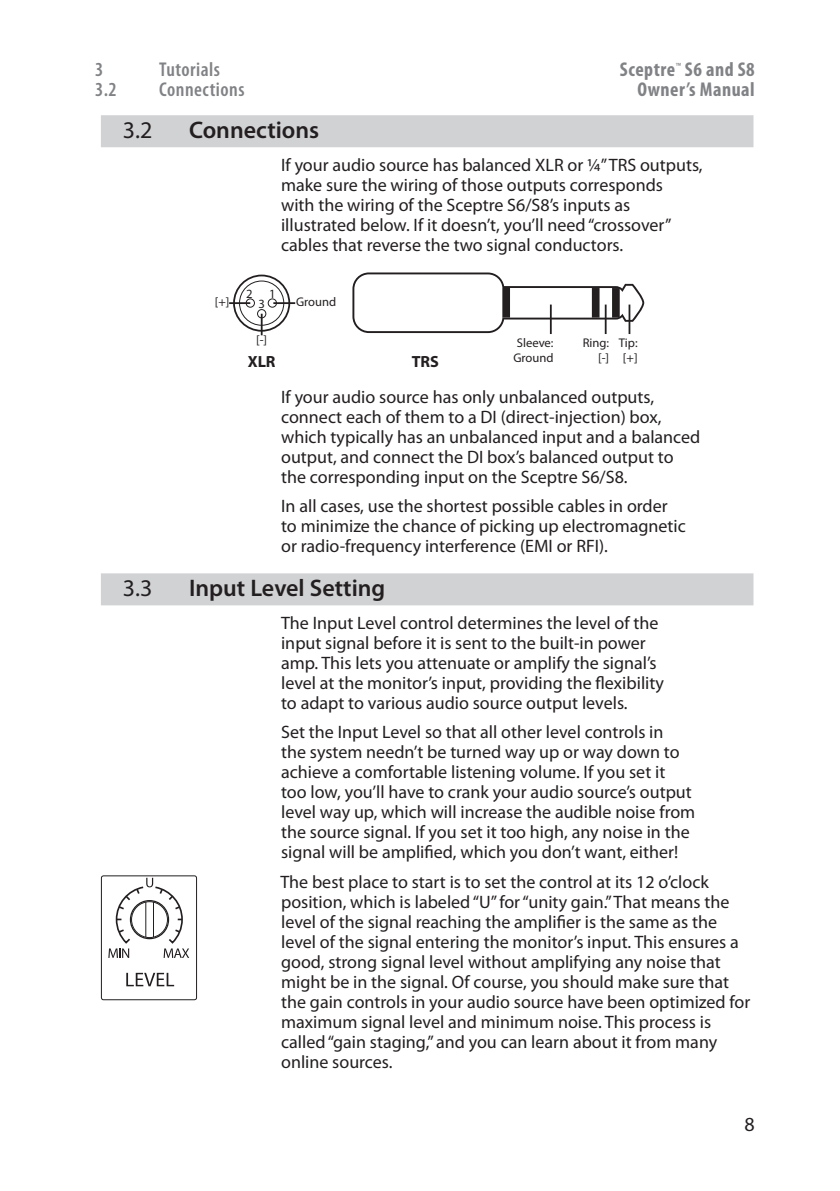
<style>
.page{position:relative;width:840px;height:1191px;background:#fff}
.page>*{position:absolute;margin:0;border:0;box-sizing:border-box;transform-origin:0 0}
._0_N_Section_Head{font:600 24px "Myriad Pro";color:#231f20}
._0_N_Section_Head-2{font:24px "Myriad Pro";color:#231f20}
.t1{font:700 condensed 20px/20px "Myriad Pro";letter-spacing:.025em;color:#808285;text-align:right}
.t2{font:600 condensed 20px "Myriad Pro";letter-spacing:.025em;color:#808285}
.t3{font:20px "Myriad Pro";color:#231f20}
.Body{font:18px/20px "Myriad Pro";color:#231f20}
.t4{font:700 16.2px "Myriad Pro";color:#231f20}
.t5{font:12.6px/14.4px "Myriad Pro";color:#231f20}
</style>
<div class="page">
<div style="left:101px;top:115px;width:652px;height:32px;background:#d1d2d4"></div>
<div style="left:101px;top:573px;width:652px;height:32px;background:#d1d2d4"></div>
<svg style="left:352px;top:272px;width:292px;height:61px"></svg>
<svg style="left:611px;top:288px;width:8px;height:30px"></svg>
<div style="left:502px;top:288px;width:7px;height:29px;background:#231f20"></div>
<div style="left:591px;top:288px;width:8px;height:30px;background:#231f20"></div>
<hr style="left:628px;top:304px;width:2px;height:30px;background:#231f20">
<hr style="left:604px;top:304px;width:2px;height:30px;background:#231f20">
<hr style="left:549px;top:304px;width:2px;height:30px;background:#231f20">
<hr style="left:273px;top:302px;width:22px;height:2px;background:#231f20">
<hr style="left:229px;top:302px;width:21px;height:2px;background:#231f20">
<svg style="left:261px;top:314px;width:1px;height:21px"></svg>
<div style="left:239px;top:280px;width:45px;height:46px;border:1px solid #231f20;border-radius:50%"></div>
<div style="left:233px;top:275px;width:57px;height:57px;border:2px solid #231f20;border-radius:50%"></div>
<div style="left:257px;top:309px;width:9px;height:9px;border:1px solid #231f20;border-radius:50%"></div>
<div style="left:267px;top:298px;width:10px;height:10px;border:1px solid #231f20;border-radius:50%"></div>
<div style="left:245px;top:298px;width:10px;height:10px;border:1px solid #231f20;border-radius:50%"></div>
<svg style="left:108px;top:877px;width:81px;height:110px"></svg>
<svg style="left:130px;top:900px;width:38px;height:38px"></svg>
<div style="left:130px;top:900px;width:39px;height:39px;border:1px solid #211e1e;border-radius:50%"></div>
<div style="left:131px;top:901px;width:36px;height:36px;background:#fff;border-radius:50%"></div>
<div style="left:131px;top:901px;width:37px;height:37px;border:1px solid #211e1e;border-radius:50%"></div>
<hr style="left:145px;top:902px;width:1px;height:35px;background:#211e1e">
<hr style="left:153px;top:902px;width:1px;height:35px;background:#211e1e">
<div style="left:101px;top:875px;width:96px;height:125px;border:1px solid #231f20;border-radius:2px"></div>
<p class="t2" style="left:95px;top:58px;width:10px">3</p>
<p class="t2" style="left:159px;top:58px;width:62px">Tutorials</p>
<p class="t2" style="left:95px;top:78px;width:23px">3.2</p>
<p class="t2" style="left:159px;top:78px;width:87px">Connections</p>
<p class="t1" style="left:619px;top:59px;width:136px">Sceptre<sup>™</sup> S6 and S8<br>Owner’s Manual</p>
<p class="_0_N_Section_Head-2" style="left:123px;top:117px;width:31px">3.2</p>
<p class="_0_N_Section_Head" style="left:189px;top:117px;width:132px">Connections</p>
<p class="Body" style="left:281px;top:156px;width:423px">If your audio source has balanced XLR or ¼” TRS outputs, make sure the wiring of those outputs corresponds<br>with the wiring of the Sceptre S6/S8’s inputs as illustrated below. If it doesn’t, you’ll need “crossover” cables that reverse the two signal conductors.</p>
<p class="t5" style="left:215px;top:294px;width:16px">[+]</p>
<p class="t5" style="left:246px;top:286px;width:8px">2</p>
<p class="t5" style="left:269px;top:286px;width:8px">1</p>
<p class="t5" style="left:258px;top:297px;width:8px">3</p>
<p class="t5" style="left:296px;top:294px;width:42px">Ground</p>
<p class="t5" style="left:256px;top:333px;width:13px">[-]</p>
<p class="t4" style="left:247px;top:353px;width:29px">XLR</p>
<p class="t4" style="left:411px;top:353px;width:29px">TRS</p>
<p class="t5" style="left:513px;top:336px;width:42px">Sleeve:<br>Ground</p>
<p class="t5" style="left:582px;top:336px;width:28px;text-align:right">Ring: [-]</p>
<p class="t5" style="left:618px;top:336px;width:20px;text-align:center">Tip: [+]</p>
<p class="Body" style="left:281px;top:387px;width:420px">If your audio source has only unbalanced outputs, connect each of them to a DI (direct-injection) box, which typically has an unbalanced input and a balanced output, and connect the DI box’s balanced output to the corresponding input on the Sceptre S6/S8.</p>
<p class="Body" style="left:281px;top:496px;width:406px">In all cases, use the shortest possible cables in order to minimize the chance of picking up electromagnetic or radio-frequency interference (EMI or RFI).</p>
<p class="_0_N_Section_Head-2" style="left:123px;top:575px;width:31px">3.3</p>
<p class="_0_N_Section_Head" style="left:189px;top:575px;width:198px">Input Level Setting</p>
<p class="Body" style="left:281px;top:613px;width:384px">The Input Level control determines the level of the input signal before it is sent to the built-in power amp. This lets you attenuate or amplify the signal’s level at the monitor’s input, providing the flexibility to adapt to various audio source output levels.</p>
<p class="Body" style="left:281px;top:722px;width:415px">Set the Input Level so that all other level controls in<br>the system needn’t be turned way up or way down to achieve a comfortable listening volume. If you set it too low, you’ll have to crank your audio source’s output level way up, which will increase the audible noise from the source signal. If you set it too high, any noise in the signal will be amplified, which you don’t want, either!</p>
<p class="Body" style="left:280px;top:871px;width:471px">The best place to start is to set the control at its 12 o’clock position, which is labeled “U” for “unity gain.” That means the level of the signal reaching the amplifier is the same as the level of the signal entering the monitor’s input. This ensures a good, strong signal level without amplifying any noise that might be in the signal. Of course, you should make sure that the gain controls in your audio source have been optimized for maximum signal level and minimum noise. This process is called “gain staging,” and you can learn about it from many online sources.</p>
<p class="t3" style="left:744px;top:1113px;width:12px">8</p>
</div>
